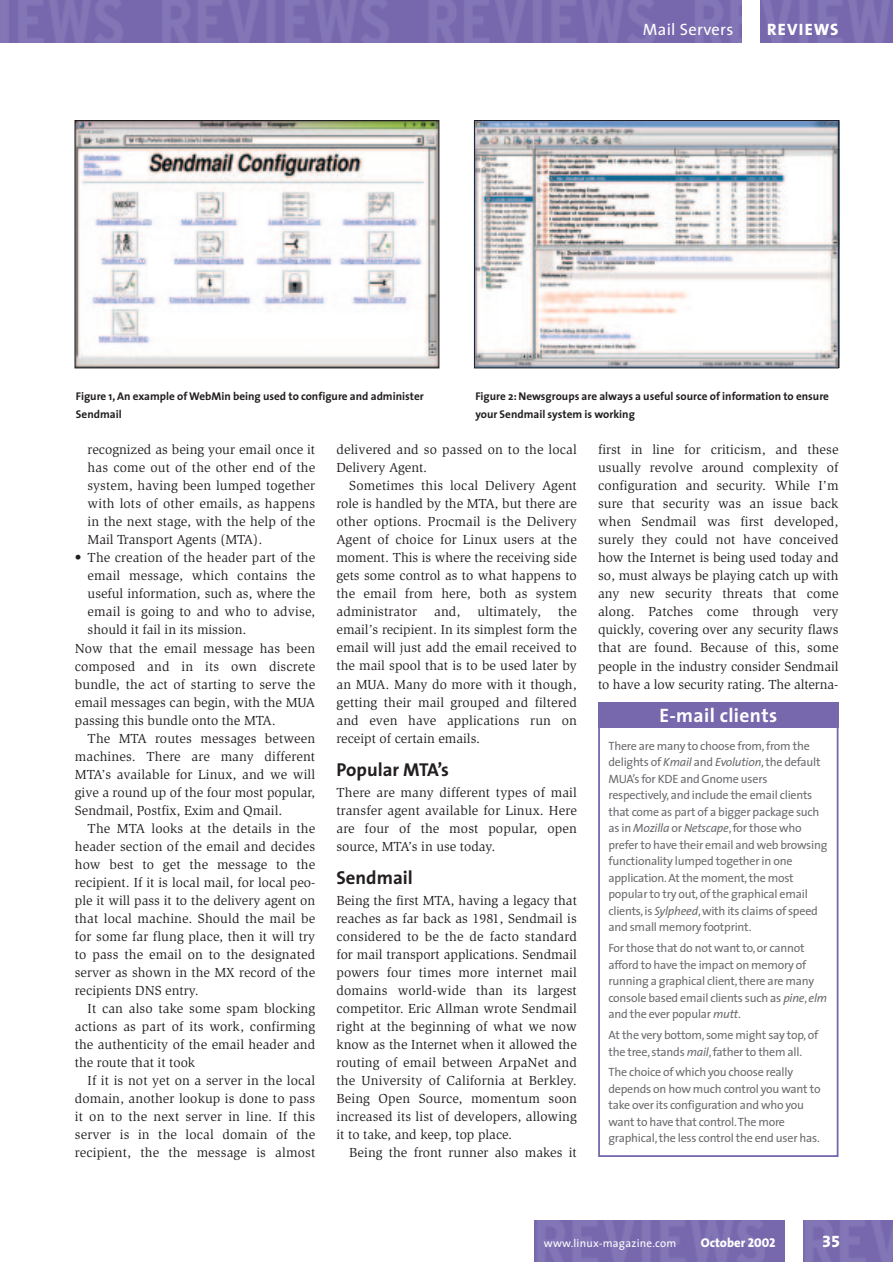
<style>
.page{position:relative;width:893px;height:1262px;background:#fff}
.page>*{position:absolute;margin:0;border:0;box-sizing:border-box;transform-origin:0 0}
.t1{font:700 19.5px "The Sans";letter-spacing:.02em;color:#fff}
.t2{font:700 18.75px "The Sans";color:#231f20}
.t3{font:16.5px "The Sans";letter-spacing:.02em;color:#fff}
.t4{font:16.5px "The Sans Extra Bold Caps";letter-spacing:.07em;color:#fff}
.t5{font:16.5px "The Sans Extra Bold Expert";color:#fff}
.t6{font:13.5px/18px "Slimbach";letter-spacing:.01em;color:#231f20;text-align:justify}
.t7{font:800 12.75px "The Sans";color:#fff}
.t8{font:12px/16.5px "The Sans";letter-spacing:-.02em;color:#6c6d70}
.t9{font:700 11.25px/18px "The Sans";color:#231f20}
.t10{font:11.25px "The Sans";letter-spacing:.02em;color:#fff}
.s1{font-style:italic}
.s2{font-family:"The Sans Extra Bold Caps";font-weight:400}
</style>
<div class="page">
<img style="left:534px;top:1220px;width:358px;height:42px">
<div style="left:785px;top:1220px;width:17px;height:42px;background:#fff"></div>
<img style="left:1px;top:0;width:891px;height:43px">
<div style="left:742px;top:0;width:17px;height:43px;background:#fff"></div>
<div style="left:598px;top:721px;width:240px;height:436px;border:2px solid #7768ae"></div>
<div style="left:598px;top:702px;width:240px;height:26px;background:#7768ae"></div>
<img style="left:77px;top:122px;width:360px;height:244px">
<div style="left:75px;top:120px;width:364px;height:248px;border:1px solid #231f20"></div>
<img style="left:476px;top:121px;width:363px;height:247px">
<div style="left:474px;top:120px;width:364px;height:248px;border:1px solid #231f20"></div>
<p class="t3" style="left:642px;top:23px;width:92px">Mail Servers</p>
<p class="t4" style="left:767px;top:20px;width:73px">REVIEWS</p>
<p class="t9" style="left:76px;top:389px;width:349px">Figure 1,An example of WebMin being used to configure and administer<br>Sendmail</p>
<p class="t9" style="left:475px;top:389px;width:355px">Figure 2: Newsgroups are always a useful source of information to ensure your Sendmail system is working</p>
<p class="t6" style="left:88px;top:442px;width:229px">recognized as being your email once it has come out of the other end of the system, having been lumped together with lots of other emails, as happens in the next stage, with the help of the Mail Transport Agents (MTA).</p>
<p class="t6" style="left:75px;top:550px;width:242px">• The creation of the header part of the</p>
<p class="t6" style="left:88px;top:568px;width:229px">email message, which contains the</p>
<p class="t6" style="left:88px;top:586px;width:229px">useful information, such as, where the</p>
<p class="t6" style="left:88px;top:604px;width:229px">email is going to and who to advise,</p>
<p class="t6" style="left:88px;top:622px;width:160px">should it fail in its mission.</p>
<p class="t6" style="left:75px;top:640px;width:242px">Now that the email message has been</p>
<p class="t6" style="left:75px;top:658px;width:242px">composed and in its own discrete</p>
<p class="t6" style="left:75px;top:676px;width:242px">bundle, the act of starting to serve the</p>
<p class="t6" style="left:75px;top:694px;width:242px">email messages can begin, with the MUA</p>
<p class="t6" style="left:75px;top:712px;width:202px">passing this bundle onto the MTA.</p>
<p class="t6" style="left:88px;top:730px;width:229px">The MTA routes messages between</p>
<p class="t6" style="left:75px;top:748px;width:242px">machines. There are many different</p>
<p class="t6" style="left:75px;top:766px;width:242px">MTA’s available for Linux, and we will</p>
<p class="t6" style="left:75px;top:784px;width:242px">give a round up of the four most popular,</p>
<p class="t6" style="left:75px;top:802px;width:209px">Sendmail, Postfix, Exim and Qmail.</p>
<p class="t6" style="left:88px;top:820px;width:229px">The MTA looks at the details in the</p>
<p class="t6" style="left:75px;top:838px;width:242px">header section of the email and decides</p>
<p class="t6" style="left:75px;top:856px;width:242px">how best to get the message to the</p>
<p class="t6" style="left:75px;top:874px;width:242px">recipient. If it is local mail, for local peo-</p>
<p class="t6" style="left:75px;top:892px;width:242px">ple it will pass it to the delivery agent on</p>
<p class="t6" style="left:75px;top:910px;width:242px">that local machine. Should the mail be</p>
<p class="t6" style="left:75px;top:928px;width:242px">for some far flung place, then it will try</p>
<p class="t6" style="left:75px;top:946px;width:242px">to pass the email on to the designated</p>
<p class="t6" style="left:75px;top:964px;width:242px">server as shown in the MX record of the</p>
<p class="t6" style="left:75px;top:982px;width:125px">recipients DNS entry.</p>
<p class="t6" style="left:88px;top:1000px;width:229px">It can also take some spam blocking</p>
<p class="t6" style="left:75px;top:1018px;width:242px">actions as part of its work, confirming</p>
<p class="t6" style="left:75px;top:1036px;width:242px">the authenticity of the email header and</p>
<p class="t6" style="left:75px;top:1054px;width:122px">the route that it took</p>
<p class="t6" style="left:88px;top:1072px;width:229px">If it is not yet on a server in the local</p>
<p class="t6" style="left:75px;top:1090px;width:242px">domain, another lookup is done to pass</p>
<p class="t6" style="left:75px;top:1108px;width:242px">it on to the next server in line. If this</p>
<p class="t6" style="left:75px;top:1126px;width:242px">server is in the local domain of the</p>
<p class="t6" style="left:75px;top:1144px;width:242px">recipient, the the message is almost</p>
<p class="t6" style="left:336px;top:442px;width:242px">delivered and so passed on to the local<br>Delivery Agent.</p>
<p class="t6" style="left:336px;top:478px;width:242px;text-indent:13px">Sometimes this local Delivery Agent role is handled by the MTA, but there are other options. Procmail is the Delivery Agent of choice for Linux users at the moment. This is where the receiving side gets some control as to what happens to the email from here, both as system administrator</p>
<p class="t6" style="left:336px;top:604px;width:242px;text-indent:221px">the email’s recipient. In its simplest form the email will just add the email received to the mail spool that is to be used later by an MUA. Many do more with it though, getting their mail grouped and filtered and even have applications run on receipt of certain emails.</p>
<h2 class="t2" style="left:336px;top:762px;width:114px">Popular MTA’s</h2>
<p class="t6" style="left:336px;top:784px;width:242px">There are many different types of mail transfer agent available for Linux. Here are four of the most popular, open source, MTA’s in use today.</p>
<h2 class="t2" style="left:336px;top:870px;width:78px">Sendmail</h2>
<p class="t6" style="left:336px;top:892px;width:242px">Being the first MTA, having a legacy that reaches as far back as 1981, Sendmail is considered to be the de facto standard for mail transport applications. Sendmail powers four times more internet mail domains world-wide than its largest competitor. Eric Allman wrote Sendmail right at the beginning of what we now know as the Internet when it allowed the routing of email between ArpaNet and the University of California at Berkley.<br>Being Open Source, momentum soon increased its list of developers, allowing it to take, and keep, top place.</p>
<p class="t6" style="left:349px;top:1144px;width:229px">Being the front runner also makes it</p>
<p class="t6" style="left:434px;top:604px;width:28px">and,</p>
<p class="t6" style="left:477px;top:604px;width:65px">ultimately,</p>
<p class="t6" style="left:598px;top:442px;width:242px">first in line for criticism, and these usually revolve around complexity of configuration and security. While I’m sure that security was an issue back when Sendmail was first developed, surely they could not have conceived how the Internet is being used today and so, must always be playing catch up with any new security threats that come along. Patches come through very quickly, covering over any security flaws that are found. Because of this, some people in the industry consider Sendmail to have a low security rating. The alterna-</p>
<h1 class="t1" style="left:659px;top:708px;width:119px">E-mail clients</h1>
<p class="t8" style="left:608px;top:739px;width:220px">There are many to choose from, from the delights of <span class="s1">Kmail</span> and <span class="s1">Evolution</span>,the default MUA’s for KDE and Gnome users respectively, and include the email clients that come as part of a bigger package such as in <span class="s1">Mozilla</span> or <span class="s1">Netscape</span>,for those who prefer to have their email and web browsing functionality lumped together in one application. At the moment, the most popular to try out, of the graphical email clients, is <span class="s1">Sylpheed</span>,with its claims of speed and small memory footprint.</p>
<p class="t8" style="left:608px;top:941px;width:220px">For those that do not want to, or cannot afford to have the impact on memory of running a graphical client, there are many console based email clients such as <span class="s1">pine</span>,<span class="s1">elm </span>and the ever popular <span class="s1">mutt</span>.</p>
<p class="t8" style="left:608px;top:1028px;width:211px">At the very bottom, some might say top, of the tree, stands <span class="s1">mail</span>, father to them all.</p>
<p class="t8" style="left:608px;top:1065px;width:213px">The choice of which you choose really depends on how much control you want to take over its configuration and who you want to have that control.The more graphical, the less control the end user has.</p>
<p class="t10" style="left:543px;top:1238px;width:134px">www.linux-magazine.com</p>
<p class="t7" style="left:700px;top:1237px;width:76px">October <span class="s2">2002</span></p>
<p class="t5" style="left:822px;top:1231px;width:20px">35</p>
</div>
